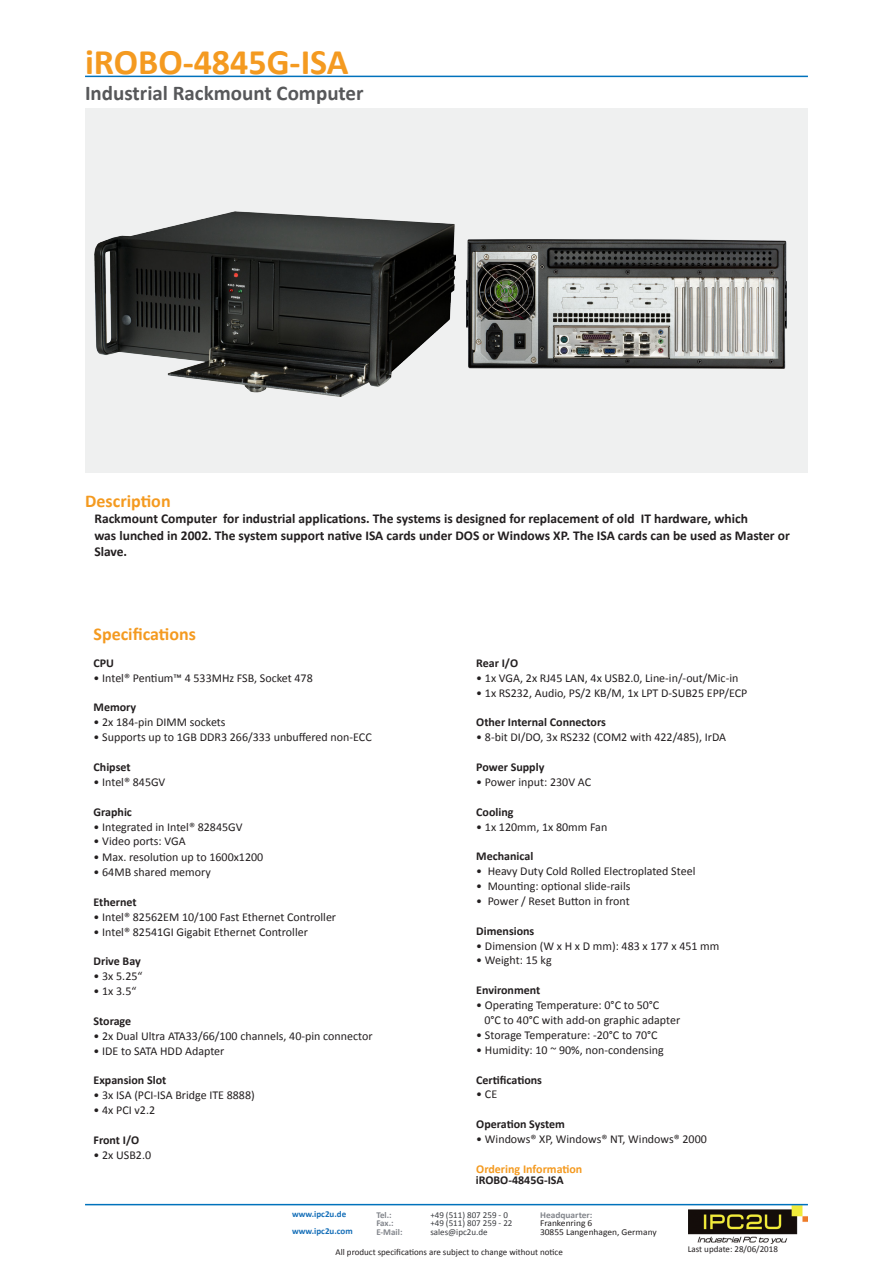
<style>
.page{position:relative;width:893px;height:1263px;background:#fff}
.page>*{position:absolute;margin:0;border:0;box-sizing:border-box;transform-origin:0 0}
.t1{font:700 36px "Calibri";color:#f49a20}
.t2{font:700 21px "Calibri";color:#57585a}
.t3{font:700 18px "Calibri";color:#f49a20}
.t4{font:700 13.5px "Calibri";color:#231f20}
.t5{font:12px "Calibri";color:#231f20}
.t6{font:700 12px "Calibri";color:#231f20}
.t7{font:700 12px "Calibri";color:#f49a20}
.t8{font:9px "Calibri";color:#231f20}
.t9{font:9px "Calibri";color:#3b3d41}
.t10{font:9px "Calibri";color:#231f20;scale:1.05 1}
.t11{font:700 9px "Calibri";color:#146eb8}
.t12{font:700 9px "Calibri";color:#82858b}
.t13{font:700 9px "Calibri";color:#82858b;scale:1.05 1}
</style>
<div class="page">
<img style="left:688px;top:1205px;width:120px;height:39px">
<hr style="left:85px;top:1204px;width:723px;height:1px;background:#0072bc">
<hr style="left:85px;top:76px;width:723px;height:1px;background:#0072bc">
<div style="left:85px;top:108px;width:723px;height:364px;background:#eff0f0"></div>
<img style="left:467px;top:239px;width:320px;height:129px">
<img style="left:94px;top:211px;width:362px;height:185px">
<p class="t1" style="left:85px;top:39px;width:265px">iROBO-4845G-ISA</p>
<p class="t2" style="left:85px;top:80px;width:280px">Industrial Rackmount Computer</p>
<p class="t3" style="left:85px;top:490px;width:87px">Description</p>
<p class="t4" style="left:94px;top:510px;width:655px">Rackmount Computer for industrial applications. The systems is designed for replacement of old IT hardware, which</p>
<p class="t4" style="left:94px;top:526px;width:697px">was lunched in 2002. The system support native ISA cards under DOS or Windows XP. The ISA cards can be used as Master or</p>
<p class="t4" style="left:94px;top:543px;width:34px">Slave.</p>
<p class="t3" style="left:94px;top:623px;width:104px">Specifications</p>
<p class="t6" style="left:94px;top:655px;width:22px">CPU</p>
<p class="t5" style="left:94px;top:670px;width:221px">• Intel® Pentium™ 4 533MHz FSB, Socket 478</p>
<p class="t6" style="left:94px;top:700px;width:44px">Memory</p>
<p class="t5" style="left:94px;top:715px;width:134px">• 2x 184-pin DIMM sockets</p>
<p class="t5" style="left:94px;top:730px;width:280px">• Supports up to 1GB DDR3 266/333 unbuffered non-ECC</p>
<p class="t6" style="left:94px;top:759px;width:39px">Chipset</p>
<p class="t5" style="left:94px;top:774px;width:73px">• Intel® 845GV</p>
<p class="t6" style="left:94px;top:804px;width:40px">Graphic</p>
<p class="t5" style="left:94px;top:819px;width:150px">• Integrated in Intel® 82845GV</p>
<p class="t5" style="left:94px;top:834px;width:94px">• Video ports: VGA</p>
<p class="t5" style="left:94px;top:849px;width:171px">• Max. resolution up to 1600x1200</p>
<p class="t5" style="left:94px;top:864px;width:119px">• 64MB shared memory</p>
<p class="t6" style="left:94px;top:894px;width:45px">Ethernet</p>
<p class="t5" style="left:94px;top:909px;width:244px">• Intel® 82562EM 10/100 Fast Ethernet Controller</p>
<p class="t5" style="left:94px;top:924px;width:216px">• Intel® 82541GI Gigabit Ethernet Controller</p>
<p class="t6" style="left:94px;top:954px;width:49px">Drive Bay</p>
<p class="t5" style="left:94px;top:969px;width:50px">• 3x 5.25“</p>
<p class="t5" style="left:94px;top:983px;width:44px">• 1x 3.5“</p>
<p class="t6" style="left:94px;top:1013px;width:39px">Storage</p>
<p class="t5" style="left:94px;top:1028px;width:281px">• 2x Dual Ultra ATA33/66/100 channels, 40-pin connector</p>
<p class="t5" style="left:94px;top:1043px;width:132px">• IDE to SATA HDD Adapter</p>
<p class="t6" style="left:94px;top:1073px;width:74px">Expansion Slot</p>
<p class="t5" style="left:94px;top:1088px;width:163px">• 3x ISA (PCI-ISA Bridge ITE 8888)</p>
<p class="t5" style="left:94px;top:1102px;width:63px">• 4x PCI v2.2</p>
<p class="t6" style="left:94px;top:1132px;width:47px">Front I/O</p>
<p class="t5" style="left:94px;top:1147px;width:59px">• 2x USB2.0</p>
<p class="t6" style="left:476px;top:655px;width:43px">Rear I/O</p>
<p class="t5" style="left:476px;top:670px;width:264px">• 1x VGA, 2x RJ45 LAN, 4x USB2.0, Line-in/-out/Mic-in</p>
<p class="t5" style="left:476px;top:685px;width:273px">• 1x RS232, Audio, PS/2 KB/M, 1x LPT D-SUB25 EPP/ECP</p>
<p class="t6" style="left:476px;top:715px;width:131px">Other Internal Connectors</p>
<p class="t5" style="left:476px;top:730px;width:251px">• 8-bit DI/DO, 3x RS232 (COM2 with 422/485), IrDA</p>
<p class="t6" style="left:476px;top:759px;width:70px">Power Supply</p>
<p class="t5" style="left:476px;top:774px;width:116px">• Power input: 230V AC</p>
<p class="t6" style="left:476px;top:804px;width:39px">Cooling</p>
<p class="t5" style="left:476px;top:819px;width:133px">• 1x 120mm, 1x 80mm Fan</p>
<p class="t6" style="left:476px;top:849px;width:59px">Mechanical</p>
<p class="t5" style="left:476px;top:864px;width:221px">• Heavy Duty Cold Rolled Electroplated Steel</p>
<p class="t5" style="left:476px;top:878px;width:156px">• Mounting: optional slide-rails</p>
<p class="t5" style="left:476px;top:893px;width:155px">• Power / Reset Button in front</p>
<p class="t6" style="left:476px;top:923px;width:60px">Dimensions</p>
<p class="t5" style="left:476px;top:938px;width:245px">• Dimension (W x H x D mm): 483 x 177 x 451 mm</p>
<p class="t5" style="left:476px;top:953px;width:77px">• Weight: 15 kg</p>
<p class="t6" style="left:476px;top:982px;width:66px">Environment</p>
<p class="t5" style="left:476px;top:997px;width:185px">• Operating Temperature: 0°C to 50°C</p>
<p class="t5" style="left:484px;top:1012px;width:197px">0°C to 40°C with add-on graphic adapter</p>
<p class="t5" style="left:476px;top:1027px;width:183px">• Storage Temperature: -20°C to 70°C</p>
<p class="t5" style="left:476px;top:1042px;width:189px">• Humidity: 10 ~ 90%, non-condensing</p>
<p class="t6" style="left:476px;top:1072px;width:67px">Certifications</p>
<p class="t5" style="left:476px;top:1087px;width:22px">• CE</p>
<p class="t6" style="left:476px;top:1116px;width:90px">Operation System</p>
<p class="t5" style="left:476px;top:1131px;width:232px">• Windows® XP, Windows® NT, Windows® 2000</p>
<p class="t7" style="left:476px;top:1161px;width:108px">Ordering Information</p>
<p class="t6" style="left:476px;top:1172px;width:89px">iROBO-4845G-ISA</p>
<p class="t11" style="left:292px;top:1208px;width:56px">www.ipc2u.de</p>
<p class="t12" style="left:376px;top:1209px;width:17px">Tel.:</p>
<p class="t9" style="left:430px;top:1209px;width:79px">+49 (511) 807 259 - 0</p>
<p class="t12" style="left:376px;top:1226px;width:28px">E-Mail:</p>
<p class="t9" style="left:430px;top:1226px;width:59px">sales@ipc2u.de</p>
<p class="t13" style="left:540px;top:1209px;width:52px">Headquarter:</p>
<p class="t10" style="left:540px;top:1217px;width:51px">Frankenring 6</p>
<p class="t10" style="left:540px;top:1226px;width:113px">30855 Langenhagen, Germany</p>
<p class="t12" style="left:376px;top:1217px;width:19px">Fax.:</p>
<p class="t9" style="left:430px;top:1218px;width:84px">+49 (511) 807 259 - 22</p>
<p class="t11" style="left:292px;top:1226px;width:62px">www.ipc2u.com</p>
<p class="t8" style="left:336px;top:1246px;width:229px">All product specifications are subject to change without notice</p>
<p class="t8" style="left:688px;top:1243px;width:92px">Last update: 28/06/2018</p>
</div>
